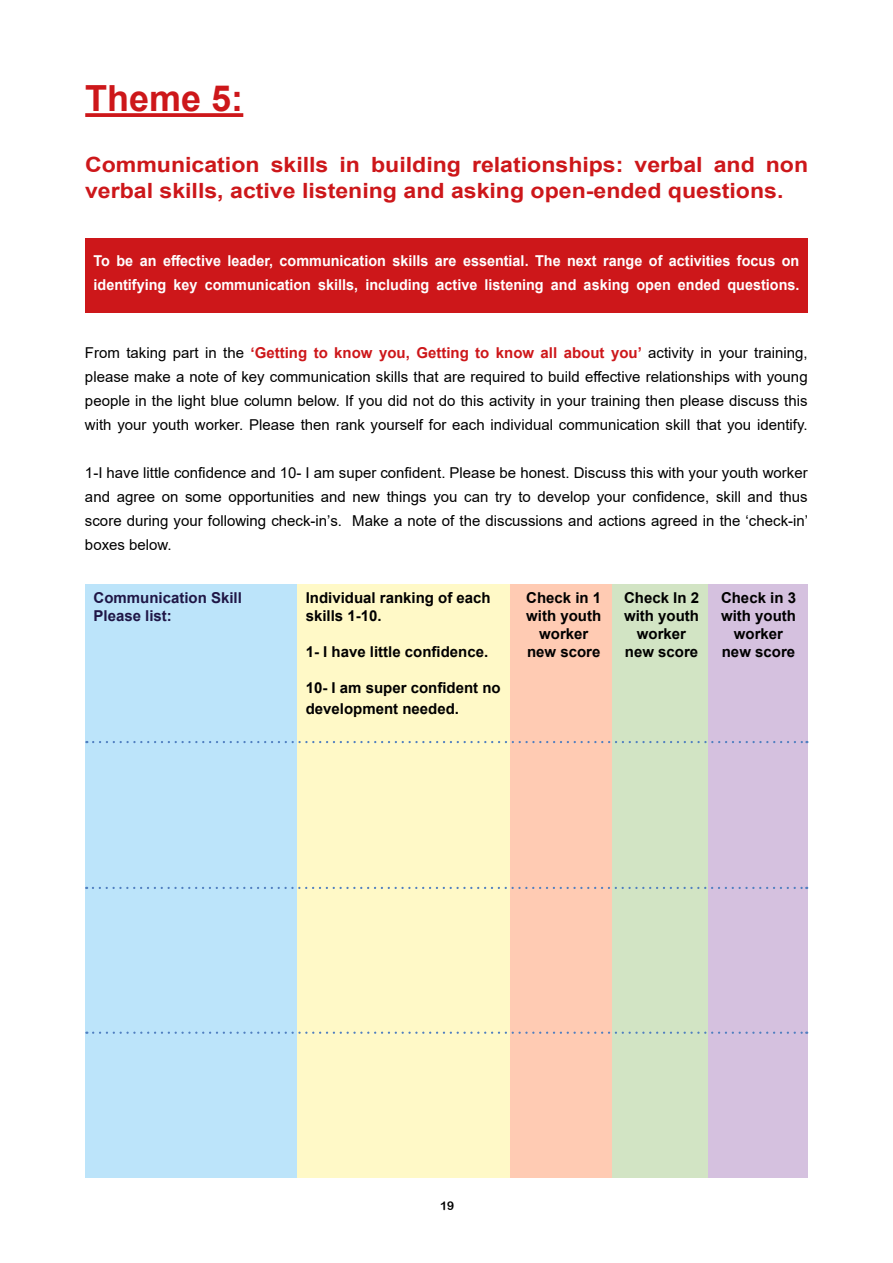
<style>
.page{position:relative;width:893px;height:1263px;background:#fff}
.page>*{position:absolute;margin:0;border:0;box-sizing:border-box;transform-origin:0 0}
.t1{font:700 36px "Arial";color:#cd171a}
.t2{font:700 21px/25.2px "Arial";color:#cd171a;scale:1.1 1}
.t3{font:15px/24px "Arial";color:#000;text-align:justify}
.t4{font:700 15px/18px "Arial";color:#000;text-align:center}
.t5{font:700 15px/24px "Arial";color:#fff;scale:.96 1}
.t6{font:700 15px/18px "Arial";color:#1f1646}
.t7{font:12px "Arial Rounded MT Bold";color:#000}
.s1{font-weight:700;color:#cd171a}
</style>
<div class="page">
<svg style="left:85px;top:113px;width:158px;height:4px"></svg>
<div style="left:85px;top:584px;width:213px;height:594px;background:#bce4fa"></div>
<div style="left:298px;top:584px;width:212px;height:594px;background:#fff9c7"></div>
<div style="left:707px;top:584px;width:101px;height:594px;background:#d5c1df"></div>
<div style="left:510px;top:584px;width:102px;height:594px;background:#ffcbb3"></div>
<div style="left:612px;top:584px;width:95px;height:594px;background:#d2e4c4"></div>
<svg style="left:93px;top:741px;width:714px;height:2px"></svg>
<svg style="left:93px;top:887px;width:714px;height:2px"></svg>
<svg style="left:93px;top:1031px;width:714px;height:3px"></svg>
<div style="left:85px;top:238px;width:723px;height:75px;background:#cd171a"></div>
<h1 class="t1" style="left:85px;top:73px;width:160px">Theme 5:</h1>
<h2 class="t2" style="left:85px;top:153px;width:659px">Communication skills in building relationships: verbal and non verbal skills, active listening and asking open-ended questions.</h2>
<p class="t5" style="left:94px;top:249px;width:737px">To be an effective leader, communication skills are essential. The next range of activities focus on identifying key communication skills, including active listening and asking open ended questions.</p>
<p class="t3" style="left:85px;top:340px;width:724px">From taking part in the <span class="s1">‘Getting to know you, Getting to know all about you’</span> activity in your training, please make a note of key communication skills that are required to build effective relationships with young people in the light blue column below. If you did not do this activity in your training then please discuss this with your youth worker. Please then rank yourself for each individual communication skill that you identify.</p>
<p class="t3" style="left:85px;top:460px;width:725px">1-I have little confidence and 10- I am super confident. Please be honest. Discuss this with your youth worker and agree on some opportunities and new things you can try to develop your confidence, skill and thus score during your following check-in’s. Make a note of the discussions and actions agreed in the ‘check-in’ boxes below.</p>
<p class="t6" style="left:94px;top:589px;width:150px">Communication Skill<br>Please list:</p>
<p class="t4" style="left:306px;top:589px;width:187px;text-align:left">Individual ranking of each skills 1-10.</p>
<p class="t4" style="left:306px;top:643px;width:184px">1- I have little confidence.</p>
<p class="t4" style="left:306px;top:678px;width:197px;line-height:21px;text-align:left">10- I am super confident no development needed.</p>
<p class="t4" style="left:526px;top:589px;width:77px">Check in 1 with youth worker new score</p>
<p class="t4" style="left:624px;top:589px;width:77px">Check In 2 with youth worker new score</p>
<p class="t4" style="left:721px;top:589px;width:77px">Check in 3 with youth worker new score</p>
<p class="t7" style="left:440px;top:1199px;width:16px">19</p>
</div>
